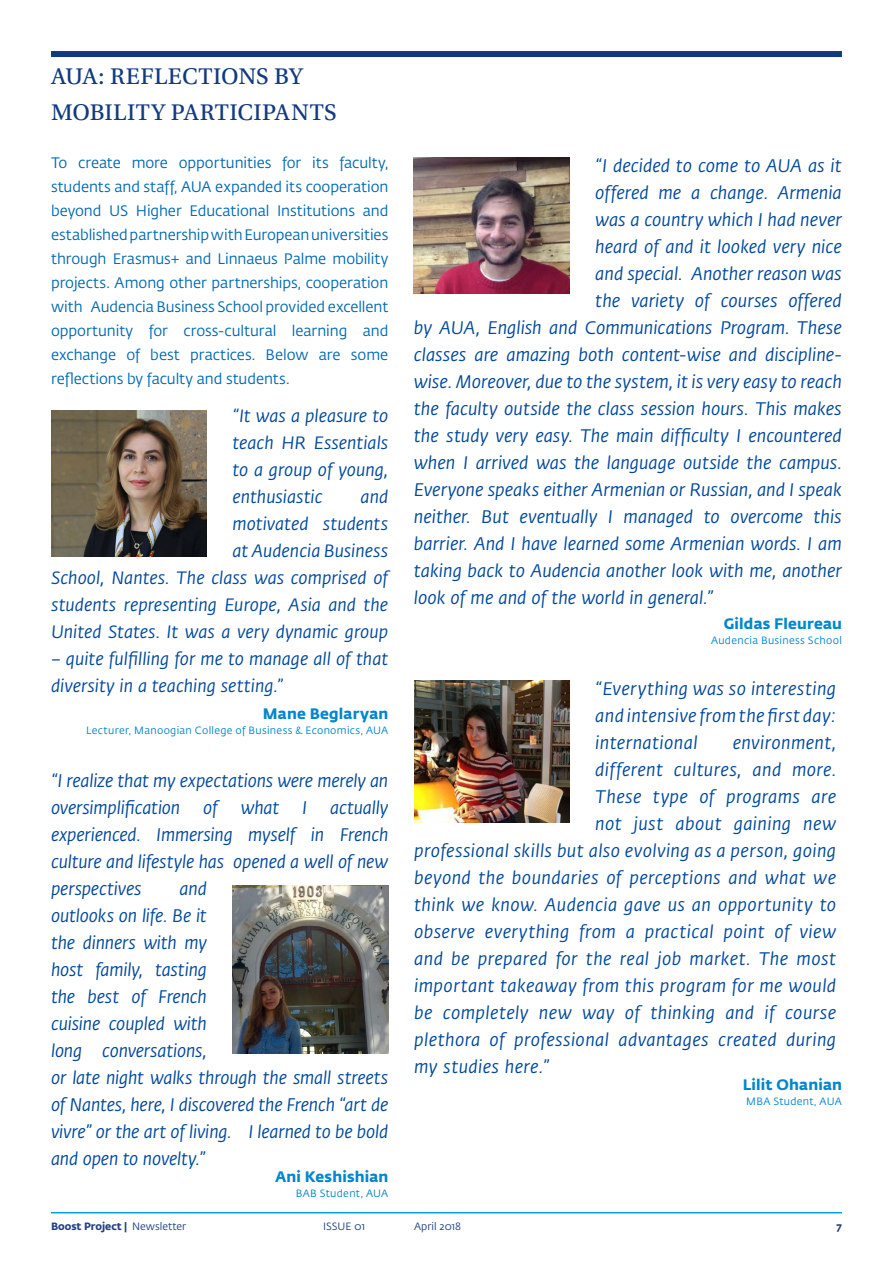
<style>
.page{position:relative;width:893px;height:1263px;background:#fff}
.page>*{position:absolute;margin:0;border:0;box-sizing:border-box;transform-origin:0 0}
.t1{font:24px/36px "Utopia Std Capt";letter-spacing:.02em;color:#123a7f}
.t2{font:italic 18px/27px "Fedra Sans Arm";letter-spacing:-.005em;color:#00489a;text-align:justify}
.t3{font:italic 18px "Fedra Sans Arm";letter-spacing:.015em;color:#00489a}
.t4{font:italic 17.7px/27px "Fedra Sans Arm";letter-spacing:-.005em;color:#00489a;text-align:justify}
.t5{font:15px/24px "Fedra Sans Arm";letter-spacing:-.005em;color:#0069b4;text-align:justify}
.t6{font:700 15px "Fedra Sans Arm";letter-spacing:.01em;color:#0086ce}
.t7{font:10.5px "Fedra Sans Arm";letter-spacing:.03em;color:#0086ce}
.t8{font:700 10.5px "Fedra Sans Arm";color:#234182}
.t9{font:10.5px "Fedra Sans Arm";color:#234182}
.s1{font-weight:400}
</style>
<div class="page">
<hr style="left:51px;top:1212px;width:791px;height:1px;background:#009fe3">
<div style="left:51px;top:51px;width:791px;height:6px;background:#123a7f"></div>
<img style="left:414px;top:158px;width:156px;height:135px">
<img style="left:232px;top:885px;width:156px;height:168px">
<img style="left:51px;top:410px;width:156px;height:147px">
<img style="left:414px;top:681px;width:156px;height:142px">
<h1 class="t1" style="left:51px;top:59px;width:287px">AUA: REFLECTIONS BY<br>MOBILITY PARTICIPANTS</h1>
<p class="t5" style="left:51px;top:151px;width:339px">To create more opportunities for its faculty, students and staff, AUA expanded its cooperation beyond US Higher Educational Institutions and established partnership with European universities through Erasmus+ and Linnaeus Palme mobility projects. Among other partnerships, cooperation with Audencia Business School provided excellent opportunity for cross-cultural learning and exchange of best practices. Below are some reflections by faculty and students.</p>
<p class="t4" style="left:232px;top:402px;width:157px">“It was a pleasure to teach HR Essentials to a group of young, enthusiastic</p>
<p class="t4" style="left:51px;top:483px;width:339px;text-align:right">and<br>motivated students<br>at Audencia Business<br>School, Nantes. The class was comprised of students representing Europe, Asia and the<br>United States. It was a very dynamic group</p>
<p class="t4" style="left:51px;top:645px;width:339px">– quite fulfilling for me to manage all of that diversity in a teaching setting.”</p>
<p class="t6" style="left:263px;top:703px;width:127px">Mane Beglaryan</p>
<p class="t7" style="left:86px;top:723px;width:304px">Lecturer, Manoogian College of Business &amp; Economics, AUA</p>
<p class="t2" style="left:51px;top:767px;width:339px">“I realize that my expectations were merely an oversimplification</p>
<p class="t2" style="left:203px;top:794px;width:16px">of</p>
<p class="t2" style="left:241px;top:794px;width:40px">what</p>
<p class="t2" style="left:302px;top:794px;width:7px">I</p>
<p class="t2" style="left:51px;top:794px;width:339px;text-indent:279px">actually experienced. Immersing myself in French culture and lifestyle has opened a well of new perspectives</p>
<p class="t2" style="left:51px;top:875px;width:339px;text-align:left;text-indent:129px">and<br>outlooks on life. Be it<br>the dinners with my<br>host family, tasting<br>the best of French<br>cuisine coupled with<br>long conversations,<br>or late night walks through the small streets of Nantes, here, I discovered the French “art de vivre” or the art of living. I learned to be bold and open to novelty.”</p>
<p class="t6" style="left:276px;top:1166px;width:114px">Ani Keshishian</p>
<p class="t7" style="left:296px;top:1186px;width:94px">BAB Student, AUA</p>
<p class="t2" style="left:595px;top:152px;width:248px">“I decided to come to AUA as it</p>
<p class="t2" style="left:595px;top:179px;width:248px">offered me a change. Armenia</p>
<p class="t2" style="left:595px;top:206px;width:248px">was a country which I had never</p>
<p class="t2" style="left:595px;top:233px;width:248px">heard of and it looked very nice</p>
<p class="t2" style="left:595px;top:260px;width:248px">and special. Another reason was</p>
<p class="t2" style="left:595px;top:287px;width:248px">the variety of courses offered</p>
<p class="t2" style="left:414px;top:314px;width:430px">by AUA, English and Communications Program. These</p>
<p class="t2" style="left:414px;top:341px;width:430px">classes are amazing both content-wise and discipline-</p>
<p class="t2" style="left:414px;top:368px;width:430px">wise. Moreover, due to the system, it is very easy to reach</p>
<p class="t2" style="left:414px;top:395px;width:430px">the faculty outside the class session hours. This makes</p>
<p class="t2" style="left:414px;top:422px;width:429px">the study very easy. The main difficulty I encountered</p>
<p class="t2" style="left:414px;top:449px;width:430px">when I arrived was the language outside the campus.</p>
<p class="t2" style="left:414px;top:476px;width:430px">Everyone speaks either Armenian or Russian, and I speak</p>
<p class="t2" style="left:414px;top:503px;width:430px">neither. But eventually I managed to overcome this</p>
<p class="t2" style="left:414px;top:530px;width:429px">barrier. And I have learned some Armenian words. I am</p>
<p class="t2" style="left:414px;top:557px;width:430px">taking back to Audencia another look with me, another</p>
<p class="t2" style="left:414px;top:584px;width:301px">look of me and of the world in general.”</p>
<p class="t6" style="left:724px;top:614px;width:120px">Gildas Fleureau</p>
<p class="t7" style="left:711px;top:634px;width:132px">Audencia Business School</p>
<p class="t2" style="left:595px;top:675px;width:242px">“Everything was so interesting and intensive from the first day: international</p>
<p class="t2" style="left:733px;top:729px;width:105px">environment,</p>
<p class="t3" style="left:595px;top:758px;width:242px">different cultures, and more.</p>
<p class="t3" style="left:595px;top:785px;width:242px">These type of programs are</p>
<p class="t3" style="left:595px;top:812px;width:242px">not just about gaining new</p>
<p class="t3" style="left:414px;top:839px;width:424px">professional skills but also evolving as a person, going</p>
<p class="t3" style="left:414px;top:866px;width:424px">beyond the boundaries of perceptions and what we</p>
<p class="t3" style="left:414px;top:893px;width:424px">think we know. Audencia gave us an opportunity to</p>
<p class="t3" style="left:414px;top:920px;width:424px">observe everything from a practical point of view</p>
<p class="t3" style="left:414px;top:947px;width:424px">and be prepared for the real job market. The most</p>
<p class="t3" style="left:414px;top:974px;width:424px">important takeaway from this program for me would</p>
<p class="t3" style="left:414px;top:1001px;width:424px">be completely new way of thinking and if course</p>
<p class="t3" style="left:414px;top:1028px;width:424px">plethora of professional advantages created during</p>
<p class="t3" style="left:414px;top:1055px;width:136px">my studies here.”</p>
<p class="t6" style="left:743px;top:1074px;width:101px">Lilit Ohanian</p>
<p class="t7" style="left:746px;top:1094px;width:97px">MBA Student, AUA</p>
<p class="t8" style="left:51px;top:1219px;width:137px">Boost Project | <span class="s1">Newsletter</span></p>
<p class="t9" style="left:323px;top:1219px;width:43px">ISSUE 01</p>
<p class="t9" style="left:414px;top:1219px;width:48px">April 2018</p>
<p class="t8" style="left:836px;top:1219px;width:7px">7</p>
</div>
